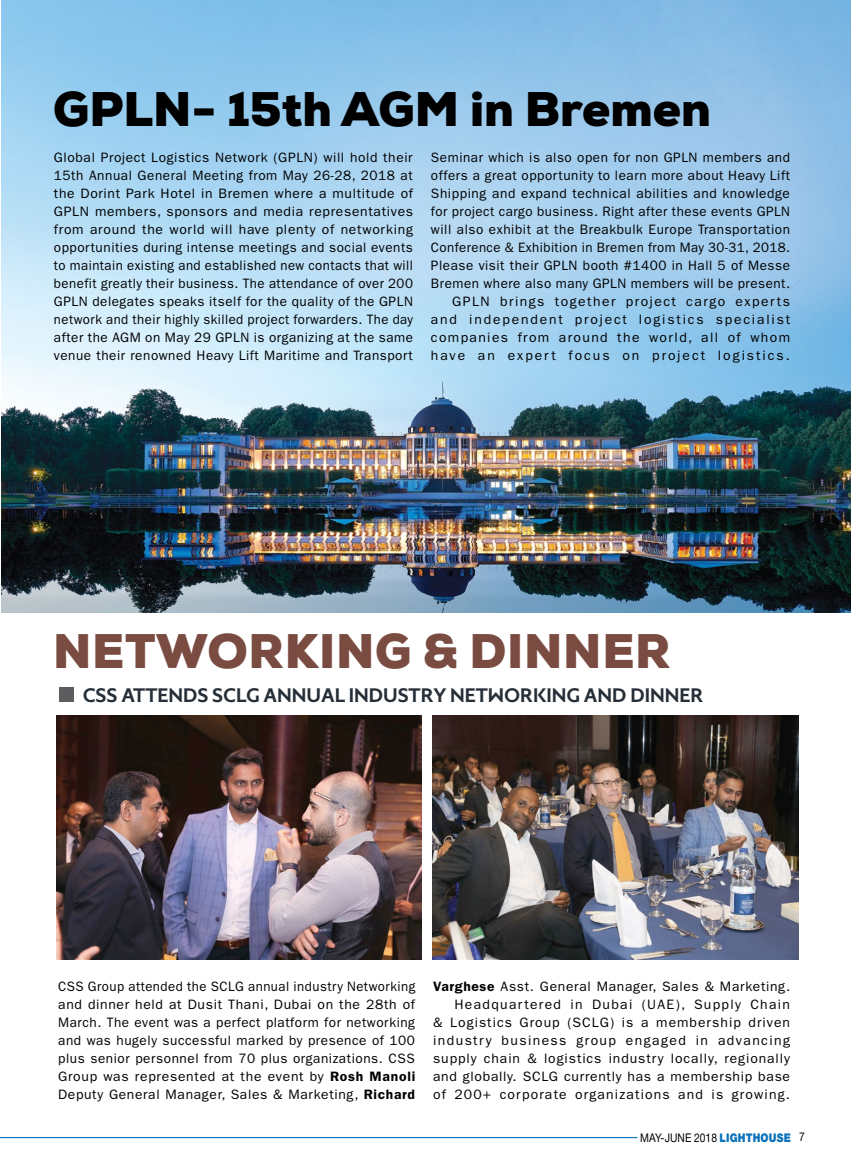
<style>
.page{position:relative;width:851px;height:1170px;background:#fff}
.page>*{position:absolute;margin:0;border:0;box-sizing:border-box;transform-origin:0 0}
.t1{font:900 48.45px "Nexa";color:#000}
.t2{font:900 48.45px "Nexa";letter-spacing:.015em;color:#7a4c41}
.t3{font:600 18.15px "Massimo W00";color:#262f38}
.t4{font:13.65px/18px "ITC Franklin Gothic Std";letter-spacing:.05em;color:#000;text-align:justify}
.t5{font:13.65px/18px "ITC Franklin Gothic Std";letter-spacing:.07em;color:#000;text-align:right}
.t6{font:12px "Helvetica Neue Cyr";letter-spacing:.005em;color:#000;scale:.85 1}
.s1{font-weight:600}
.s2{font-weight:900;color:#0a72ba}
.s3{font-family:"Helvetica Neue"}
</style>
<div class="page">
<hr style="left:0;top:1136px;width:637px;height:1px;background:#0a72ba">
<img style="left:1px;top:0;width:849px;height:612px">
<div style="left:59px;top:687px;width:15px;height:15px;background:#5d5d60"></div>
<img style="left:56px;top:715px;width:366px;height:244px">
<img style="left:432px;top:715px;width:366px;height:244px">
<h1 class="t1" style="left:53px;top:78px;width:659px">GPLN- 15th AGM in Bremen</h1>
<p class="t4" style="left:54px;top:148px;width:361px">Global Project Logistics Network (GPLN) will hold their 15th Annual General Meeting from May 26-28, 2018 at the Dorint Park Hotel in Bremen where a multitude of GPLN members, sponsors and media representatives from around the world will have plenty of networking opportunities during intense meetings and social events to maintain existing and established new contacts that will benefit greatly their business. The attendance of over 200<br>GPLN delegates speaks itself for the quality of the GPLN network and their highly skilled project forwarders. The day after the AGM on May 29 GPLN is organizing at the same venue their renowned Heavy Lift Maritime and Transport</p>
<p class="t4" style="left:431px;top:148px;width:361px;text-align:right">Seminar which is also open for non GPLN members and offers a great opportunity to learn more about Heavy Lift Shipping and expand technical abilities and knowledge for project cargo business. Right after these events GPLN will also exhibit at the Breakbulk Europe Transportation Conference &amp; Exhibition in Bremen from May 30-31, 2018.<br>Please visit their GPLN booth #1400 in Hall 5 of Messe Bremen where also many GPLN members will be present.<br>GPLN brings together project cargo experts and independent project logistics specialist companies from around the world, all of whom have an expert focus on project logistics.</p>
<h1 class="t2" style="left:53px;top:619px;width:619px">NETWORKING &amp; DINNER</h1>
<h2 class="t3" style="left:83px;top:680px;width:621px">CSS ATTENDS SCLG ANNUAL INDUSTRY NETWORKING AND DINNER</h2>
<p class="t4" style="left:58px;top:976px;width:358px">CSS Group attended the SCLG annual industry Networking and dinner held at Dusit Thani, Dubai on the 28th of March. The event was a perfect platform for networking and was hugely successful marked by presence of 100 plus senior personnel from 70 plus organizations. CSS Group was represented at the event by <span class="s1">Rosh Manoli </span>Deputy General Manager, Sales &amp; Marketing, <span class="s1">Richard</span></p>
<p class="t5" style="left:433px;top:976px;width:358px"><span class="s1">Varghese</span> Asst. General Manager, Sales &amp; Marketing.<br>Headquartered in Dubai (UAE), Supply Chain<br>&amp; Logistics Group (SCLG) is a membership driven industry business group engaged in advancing supply chain &amp; logistics industry locally, regionally and globally. SCLG currently has a membership base of 200+ corporate organizations and is growing.</p>
<p class="t6" style="left:640px;top:1131px;width:195px">MAY-JUNE 2018 <span class="s2">LIGHTHOUSE</span> <span class="s3">7</span></p>
</div>
